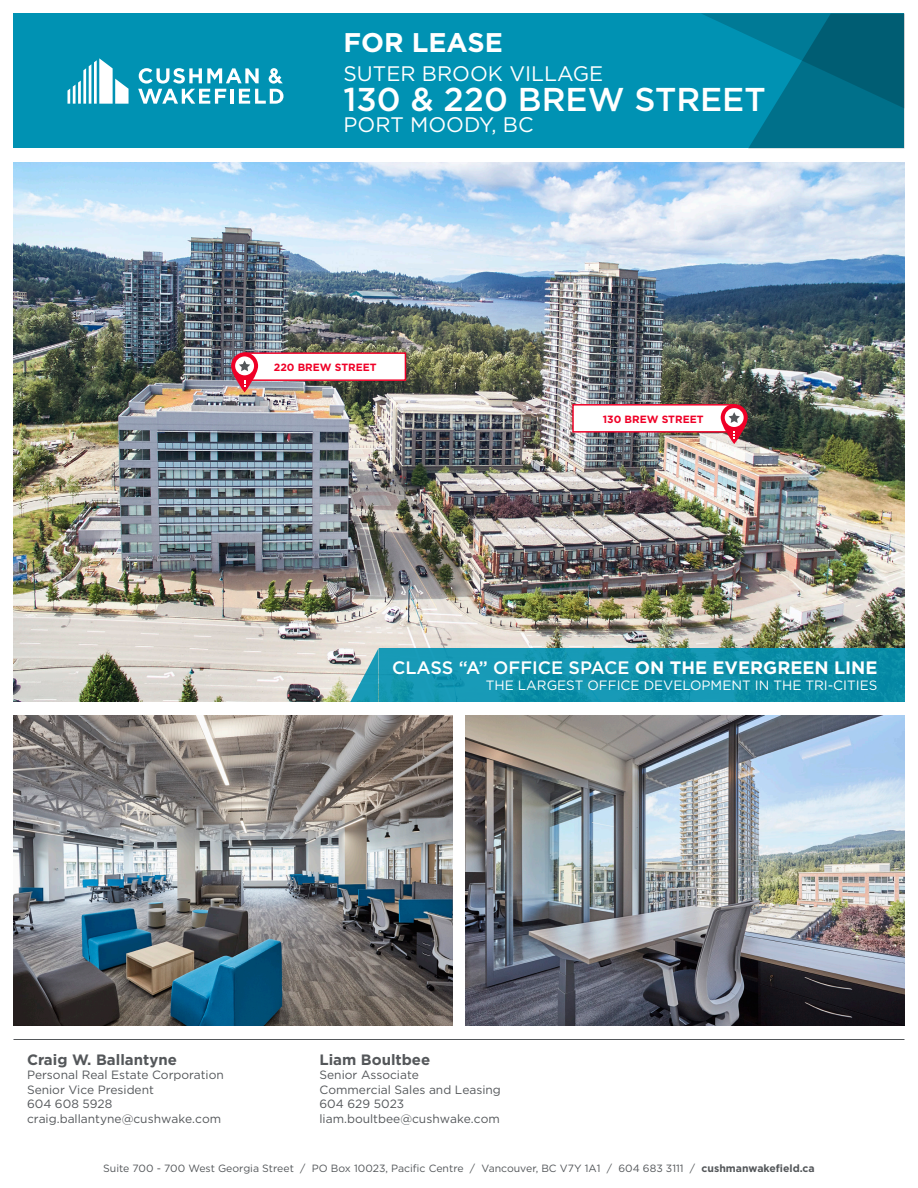
<style>
.page{position:relative;width:918px;height:1188px;background:#fff}
.page>*{position:absolute;margin:0;border:0;box-sizing:border-box;transform-origin:0 0}
.Property_Name___Address{font:500 33px "Gotham";color:#fff}
.Property_Name___Address-2{font:700 27px "Gotham";color:#fff}
.Property_Name___Address-3{font:21px "Gotham";color:#fff}
.Property_Name___Address-4{font:500 18px "Gotham";color:#fff}
.t1{font:700 15px "Gotham";color:#54575a}
.Property_Name___Address-5{font:13.5px "Gotham";color:#fff}
.t2{font:12px "Gotham";color:#54575a}
.Company_Address_Text{font:10.5px "Gotham";color:#54575a}
.t3{font:700 10.5px "Gotham";color:#ef0027}
.s1{font-weight:700}
</style>
<div class="page">
<div style="left:14px;top:14px;width:890px;height:134px;background:#0092b3"></div>
<svg style="left:703px;top:14px;width:201px;height:134px"></svg>
<svg style="left:68px;top:58px;width:61px;height:46px"></svg>
<svg style="left:138px;top:68px;width:146px;height:36px"></svg>
<hr style="left:14px;top:1039px;width:890px;height:1px;background:#54575a">
<img style="left:14px;top:162px;width:890px;height:540px">
<img style="left:14px;top:716px;width:438px;height:310px">
<img style="left:466px;top:716px;width:438px;height:310px">
<div style="left:379px;top:648px;width:525px;height:54px;background:#0f93ab"></div>
<svg style="left:350px;top:648px;width:29px;height:54px;background:#7cb8c2"></svg>
<div style="left:245px;top:353px;width:160px;height:27px;background:#fff"></div>
<div style="left:244px;top:352px;width:162px;height:29px;border:2px solid #ef0027"></div>
<svg style="left:231px;top:352px;width:27px;height:40px"></svg>
<div style="left:235px;top:356px;width:19px;height:19px;background:#fff;border-radius:50%"></div>
<svg style="left:239px;top:360px;width:11px;height:11px"></svg>
<div style="left:573px;top:405px;width:160px;height:27px;background:#fff"></div>
<div style="left:572px;top:404px;width:162px;height:29px;border:2px solid #ef0027"></div>
<svg style="left:721px;top:404px;width:27px;height:40px"></svg>
<div style="left:725px;top:408px;width:19px;height:19px;background:#fff;border-radius:50%"></div>
<svg style="left:729px;top:412px;width:11px;height:11px"></svg>
<p class="Property_Name___Address-2" style="left:344px;top:24px;width:161px">FOR LEASE</p>
<p class="Property_Name___Address-3" style="left:344px;top:60px;width:261px">SUTER BROOK VILLAGE</p>
<p class="Property_Name___Address" style="left:344px;top:78px;width:424px">130 &amp; 220 BREW STREET</p>
<p class="Property_Name___Address-3" style="left:344px;top:111px;width:192px">PORT MOODY, BC</p>
<p class="t3" style="left:274px;top:360px;width:104px">220 BREW STREET</p>
<p class="t3" style="left:603px;top:412px;width:102px">130 BREW STREET</p>
<p class="Property_Name___Address-4" style="left:392px;top:656px;width:487px">CLASS “A” OFFICE SPACE <span class="s1">ON THE EVERGREEN LINE</span></p>
<p class="Property_Name___Address-5" style="left:486px;top:677px;width:393px">THE LARGEST OFFICE DEVELOPMENT IN THE TRI-CITIES</p>
<p class="t1" style="left:27px;top:1050px;width:151px">Craig W. Ballantyne</p>
<p class="t2" style="left:27px;top:1067px;width:198px">Personal Real Estate Corporation</p>
<p class="t2" style="left:27px;top:1082px;width:128px">Senior Vice President</p>
<p class="t2" style="left:27px;top:1096px;width:87px">604 608 5928</p>
<p class="t2" style="left:27px;top:1111px;width:196px">craig.ballantyne@cushwake.com</p>
<p class="t1" style="left:320px;top:1050px;width:112px">Liam Boultbee</p>
<p class="t2" style="left:320px;top:1067px;width:101px">Senior Associate</p>
<p class="t2" style="left:320px;top:1082px;width:183px">Commercial Sales and Leasing</p>
<p class="t2" style="left:320px;top:1096px;width:86px">604 629 5023</p>
<p class="t2" style="left:320px;top:1111px;width:182px">liam.boultbee@cushwake.com</p>
<p class="Company_Address_Text" style="left:103px;top:1162px;width:713px">Suite 700 - 700 West Georgia Street / PO Box 10023, Pacific Centre / Vancouver, BC V7Y 1A1 / 604 683 3111 / <span class="s1">cushmanwakefield.ca</span></p>
</div>
